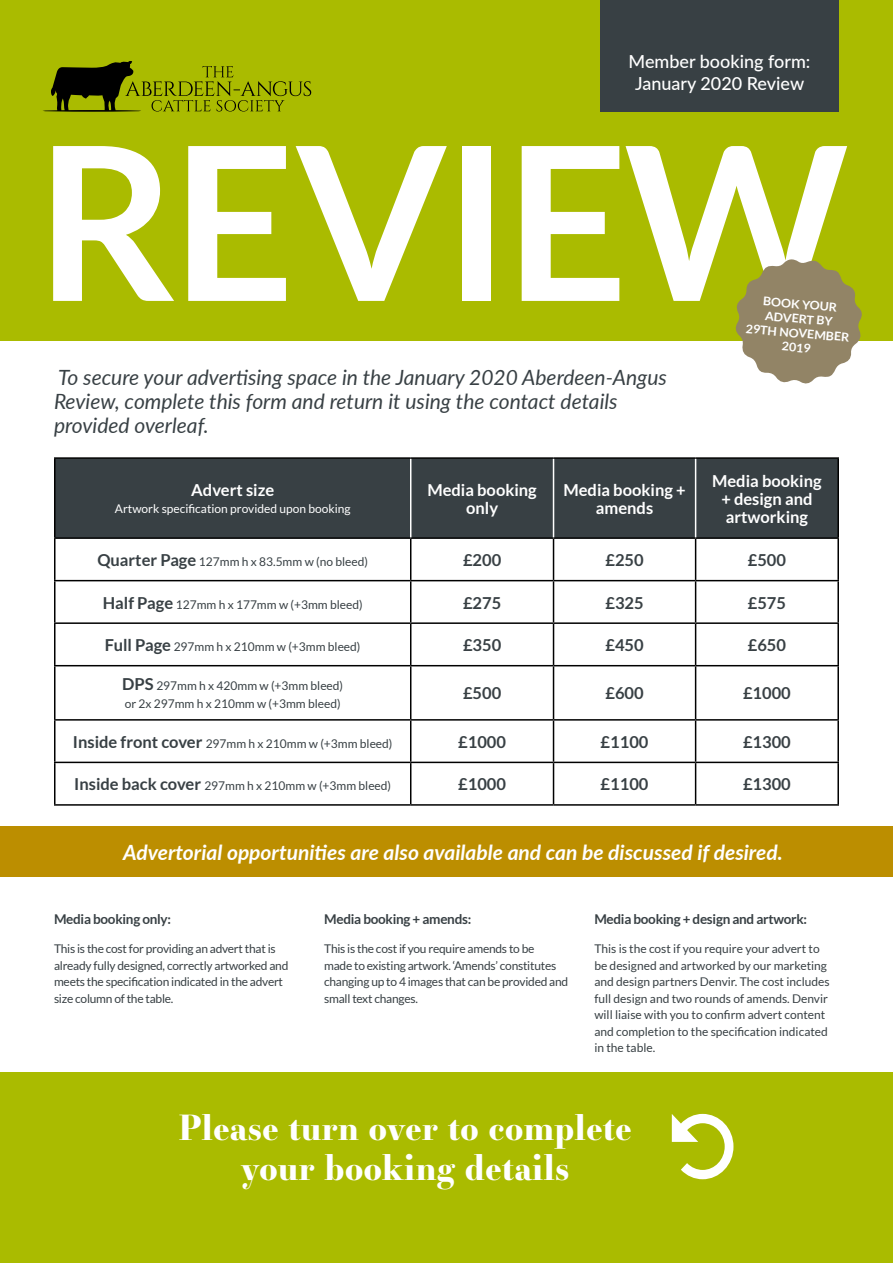
<style>
.page{position:relative;width:893px;height:1263px;background:#fff}
.page>*{position:absolute;margin:0;border:0;box-sizing:border-box;transform-origin:0 0}
.t1{font:700 214.2px "Lato";letter-spacing:-.02em;color:#fff}
.t2{font:700 34.5px/40.5px "Essonnes Display";color:#fff;text-align:center}
.t3{font:italic 21px/24px "Lato";color:#384044}
.t4{font:italic 700 21px "Lato";color:#fff}
.t5{font:500 18px/21.6px "Lato";color:#fff;text-align:center}
.t6{font:700 16.5px "Lato";color:#384044}
.t7{font:700 16.5px/18px "Lato";color:#fff;text-align:center}
.t8{font:700 13.5px "Lato";letter-spacing:-.02em;color:#384044}
.t9{font:12px/16.5px "Lato";color:#384044}
.t10{font:12px/16.5px "Lato";letter-spacing:-.02em;color:#384044}
.t11{font:12px "Lato";color:#fff}
.t12{font:700 12px/14.4px "Lato";color:#fff;text-align:center;scale:1.04 1}
.s1{font-weight:700;font-size:16.5px}
</style>
<div class="page">
<div style="left:0;top:1073px;width:893px;height:190px;background:#ab0"></div>
<div style="left:0;top:0;width:893px;height:340px;background:#ab0"></div>
<div style="left:600px;top:0;width:239px;height:112px;background:#384044"></div>
<svg style="left:735px;top:259px;width:128px;height:125px"></svg>
<svg style="left:43px;top:61px;width:268px;height:51px"></svg>
<div style="left:56px;top:459px;width:781px;height:78px;background:#384044"></div>
<hr style="left:54px;top:457px;width:357px;height:2px;background:#000">
<hr style="left:54px;top:459px;width:2px;height:78px;background:#000">
<hr style="left:411px;top:457px;width:142px;height:2px;background:#000">
<hr style="left:553px;top:457px;width:143px;height:2px;background:#000">
<hr style="left:696px;top:457px;width:143px;height:2px;background:#000">
<hr style="left:837px;top:459px;width:2px;height:78px;background:#000">
<hr style="left:54px;top:537px;width:357px;height:2px;background:#000">
<hr style="left:54px;top:539px;width:2px;height:41px;background:#000">
<hr style="left:411px;top:537px;width:142px;height:2px;background:#000">
<hr style="left:410px;top:539px;width:1px;height:41px;background:#000">
<hr style="left:553px;top:537px;width:143px;height:2px;background:#000">
<hr style="left:553px;top:539px;width:1px;height:41px;background:#000">
<hr style="left:696px;top:537px;width:143px;height:2px;background:#000">
<hr style="left:695px;top:539px;width:1px;height:41px;background:#000">
<hr style="left:837px;top:539px;width:2px;height:41px;background:#000">
<hr style="left:54px;top:580px;width:357px;height:1px;background:#000">
<hr style="left:54px;top:581px;width:2px;height:41px;background:#000">
<hr style="left:411px;top:580px;width:142px;height:1px;background:#000">
<hr style="left:410px;top:581px;width:1px;height:41px;background:#000">
<hr style="left:553px;top:580px;width:143px;height:1px;background:#000">
<hr style="left:553px;top:581px;width:1px;height:41px;background:#000">
<hr style="left:696px;top:580px;width:143px;height:1px;background:#000">
<hr style="left:695px;top:581px;width:1px;height:41px;background:#000">
<hr style="left:837px;top:581px;width:2px;height:41px;background:#000">
<hr style="left:54px;top:622px;width:357px;height:2px;background:#000">
<hr style="left:54px;top:624px;width:2px;height:41px;background:#000">
<hr style="left:411px;top:622px;width:142px;height:2px;background:#000">
<hr style="left:410px;top:624px;width:1px;height:41px;background:#000">
<hr style="left:553px;top:622px;width:143px;height:2px;background:#000">
<hr style="left:553px;top:624px;width:1px;height:41px;background:#000">
<hr style="left:696px;top:622px;width:143px;height:2px;background:#000">
<hr style="left:695px;top:624px;width:1px;height:41px;background:#000">
<hr style="left:837px;top:624px;width:2px;height:41px;background:#000">
<hr style="left:54px;top:665px;width:357px;height:1px;background:#000">
<hr style="left:54px;top:666px;width:2px;height:53px;background:#000">
<hr style="left:411px;top:665px;width:142px;height:1px;background:#000">
<hr style="left:410px;top:666px;width:1px;height:53px;background:#000">
<hr style="left:553px;top:665px;width:143px;height:1px;background:#000">
<hr style="left:553px;top:666px;width:1px;height:53px;background:#000">
<hr style="left:696px;top:665px;width:143px;height:1px;background:#000">
<hr style="left:695px;top:666px;width:1px;height:53px;background:#000">
<hr style="left:837px;top:666px;width:2px;height:53px;background:#000">
<hr style="left:54px;top:719px;width:357px;height:2px;background:#000">
<hr style="left:54px;top:721px;width:2px;height:41px;background:#000">
<hr style="left:411px;top:719px;width:142px;height:2px;background:#000">
<hr style="left:410px;top:721px;width:1px;height:41px;background:#000">
<hr style="left:553px;top:719px;width:143px;height:2px;background:#000">
<hr style="left:553px;top:721px;width:1px;height:41px;background:#000">
<hr style="left:696px;top:719px;width:143px;height:2px;background:#000">
<hr style="left:695px;top:721px;width:1px;height:41px;background:#000">
<hr style="left:837px;top:721px;width:2px;height:41px;background:#000">
<hr style="left:54px;top:762px;width:357px;height:1px;background:#000">
<hr style="left:54px;top:763px;width:2px;height:41px;background:#000">
<hr style="left:411px;top:762px;width:142px;height:1px;background:#000">
<hr style="left:410px;top:763px;width:1px;height:41px;background:#000">
<hr style="left:553px;top:762px;width:143px;height:1px;background:#000">
<hr style="left:553px;top:763px;width:1px;height:41px;background:#000">
<hr style="left:696px;top:762px;width:143px;height:1px;background:#000">
<hr style="left:695px;top:763px;width:1px;height:41px;background:#000">
<hr style="left:837px;top:763px;width:2px;height:41px;background:#000">
<hr style="left:54px;top:804px;width:357px;height:2px;background:#000">
<hr style="left:411px;top:804px;width:142px;height:2px;background:#000">
<hr style="left:553px;top:804px;width:143px;height:2px;background:#000">
<hr style="left:696px;top:804px;width:143px;height:2px;background:#000">
<hr style="left:410px;top:459px;width:1px;height:78px;background:#fff">
<hr style="left:553px;top:459px;width:1px;height:78px;background:#fff">
<hr style="left:695px;top:459px;width:1px;height:78px;background:#fff">
<div style="left:0;top:826px;width:893px;height:51px;background:#bc8e00"></div>
<svg style="left:672px;top:1114px;width:61px;height:65px"></svg>
<h3 class="t5" style="left:628px;top:50px;width:183px">Member booking form:<br>January 2020 Review</h3>
<h1 class="t1" style="left:37px;top:100px;width:813px">REVIEW</h1>
<p class="t12" style="left:749px;top:292px;width:101px;rotate:5deg">BOOK YOUR<br>ADVERT BY<br>29TH NOVEMBER<br>2019</p>
<h3 class="t3" style="left:54px;top:365px;width:614px">To secure your advertising space in the January 2020 Aberdeen-Angus<br>Review, complete this form and return it using the contact details provided overleaf.</h3>
<h3 class="t7" style="left:191px;top:481px;width:84px">Advert size</h3>
<p class="t11" style="left:115px;top:502px;width:237px">Artwork specification provided upon booking</p>
<h3 class="t7" style="left:427px;top:480px;width:111px">Media booking only</h3>
<h3 class="t7" style="left:563px;top:480px;width:124px">Media booking + amends</h3>
<h3 class="t7" style="left:712px;top:471px;width:111px">Media booking + design and artworking</h3>
<p class="t9" style="left:97px;top:553px;width:272px"><span class="s1">Quarter Page</span> 127mm h x 83.5mm w (no bleed)</p>
<h3 class="t6" style="left:463px;top:550px;width:40px">£200</h3>
<h3 class="t6" style="left:605px;top:550px;width:40px">£250</h3>
<h3 class="t6" style="left:748px;top:550px;width:40px">£500</h3>
<p class="t9" style="left:103px;top:596px;width:261px"><span class="s1">Half Page</span> 127mm h x 177mm w (+3mm bleed)</p>
<h3 class="t6" style="left:463px;top:593px;width:40px">£275</h3>
<h3 class="t6" style="left:605px;top:593px;width:40px">£325</h3>
<h3 class="t6" style="left:748px;top:593px;width:40px">£575</h3>
<p class="t9" style="left:105px;top:638px;width:257px"><span class="s1">Full Page</span> 297mm h x 210mm w (+3mm bleed)</p>
<h3 class="t6" style="left:463px;top:636px;width:40px">£350</h3>
<h3 class="t6" style="left:605px;top:636px;width:40px">£450</h3>
<h3 class="t6" style="left:748px;top:636px;width:40px">£650</h3>
<p class="t9" style="left:122px;top:677px;width:222px;line-height:18px"><span class="s1">DPS</span> 297mm h x 420mm w (+3mm bleed) or 2x 297mm h x 210mm w (+3mm bleed)</p>
<h3 class="t6" style="left:463px;top:684px;width:40px">£500</h3>
<h3 class="t6" style="left:605px;top:684px;width:40px">£600</h3>
<h3 class="t6" style="left:743px;top:684px;width:49px">£1000</h3>
<p class="t9" style="left:73px;top:735px;width:321px"><span class="s1">Inside front cover</span> 297mm h x 210mm w (+3mm bleed)</p>
<h3 class="t6" style="left:458px;top:732px;width:49px">£1000</h3>
<h3 class="t6" style="left:601px;top:732px;width:49px">£1100</h3>
<h3 class="t6" style="left:743px;top:732px;width:49px">£1300</h3>
<p class="t9" style="left:74px;top:778px;width:318px"><span class="s1">Inside back cover</span> 297mm h x 210mm w (+3mm bleed)</p>
<h3 class="t6" style="left:458px;top:775px;width:49px">£1000</h3>
<h3 class="t6" style="left:601px;top:775px;width:49px">£1100</h3>
<h3 class="t6" style="left:743px;top:775px;width:49px">£1300</h3>
<h3 class="t4" style="left:123px;top:836px;width:661px">Advertorial opportunities are also available and can be discussed if desired.</h3>
<p class="t8" style="left:54px;top:911px;width:119px">Media booking only:</p>
<p class="t10" style="left:54px;top:940px;width:236px">This is the cost for providing an advert that is already fully designed, correctly artworked and meets the specification indicated in the advert size column of the table.</p>
<p class="t8" style="left:324px;top:911px;width:149px">Media booking + amends:</p>
<p class="t10" style="left:324px;top:940px;width:246px">This is the cost if you require amends to be<br>made to existing artwork. ‘Amends’ constitutes changing up to 4 images that can be provided and small text changes.</p>
<p class="t8" style="left:594px;top:911px;width:214px">Media booking + design and artwork:</p>
<p class="t9" style="left:594px;top:940px;width:237px">This is the cost if you require your advert to be designed and artworked by our marketing and design partners Denvir. The cost includes full design and two rounds of amends. Denvir will liaise with you to confirm advert content and completion to the specification indicated in the table.</p>
<h2 class="t2" style="left:178px;top:1105px;width:455px">Please turn over to complete your booking details</h2>
</div>
